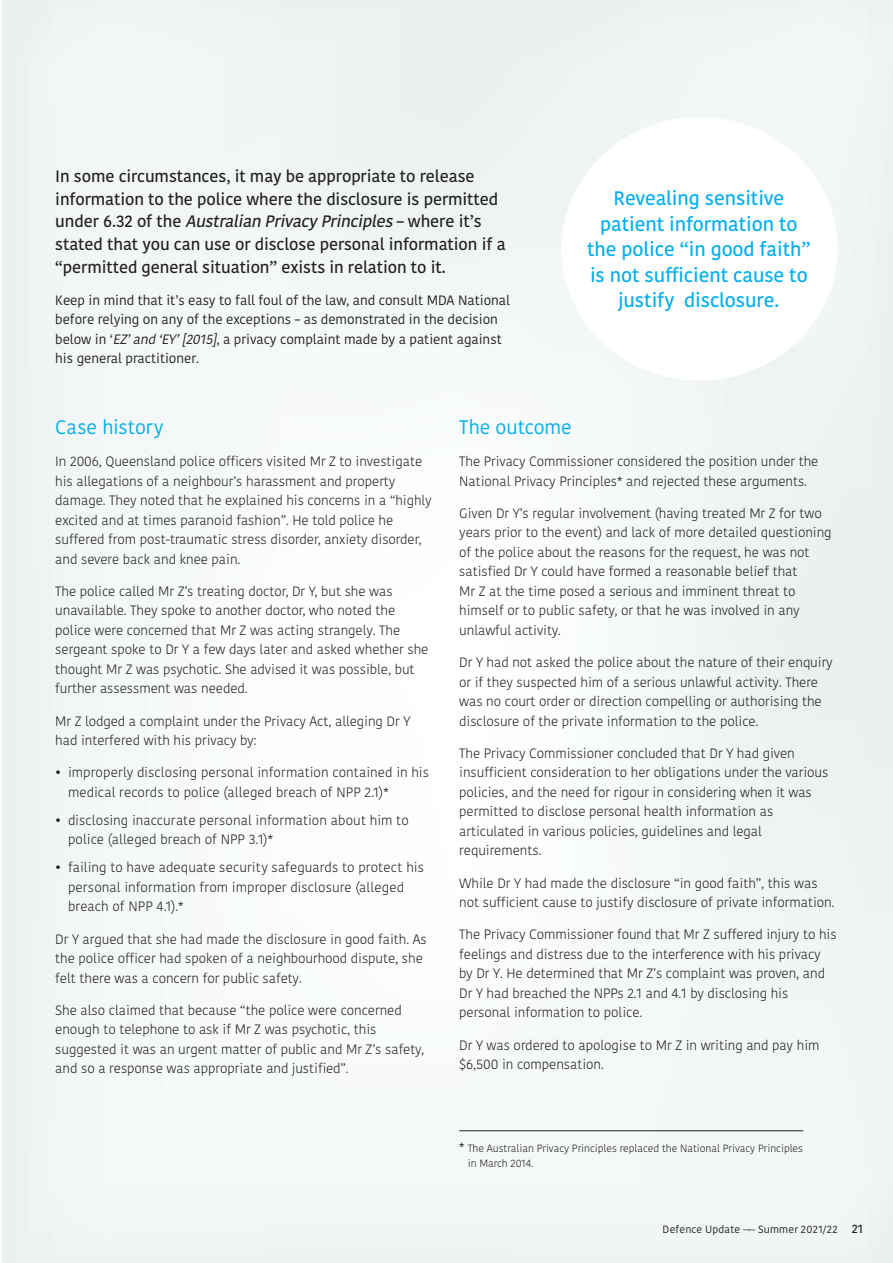
<style>
.page{position:relative;width:893px;height:1263px;background:#fff}
.page>*{position:absolute;margin:0;border:0;box-sizing:border-box;transform-origin:0 0}
.Body_light{font:600 19.5px/25.5px "Kohinoor";letter-spacing:-.005em;color:#00aeef;text-align:center}
.Subhead_1{font:19.5px "Kohinoor";letter-spacing:-.005em;color:#00aeef}
.Body_light-2{font:600 16.5px/22.5px "Kohinoor";letter-spacing:-.005em;color:#231f20}
.Body_light-3{font:300 13.5px/19.5px "Kohinoor";letter-spacing:-.005em;color:#231f20}
.Body_light-4{font:13.5px/19.5px "Kohinoor";letter-spacing:-.005em;color:#231f20}
.Body_light-5{font:300 10.5px/15px "Kohinoor";letter-spacing:-.005em;color:#231f20}
.t1{font:10.5px "Kohinoor";letter-spacing:.015em;color:#231f20}
.s1{font-style:italic}
.s2{font-size:13.5px}
.s3{font-weight:300}
.s4{font-weight:600;font-size:12px}
</style>
<div class="page">
<hr style="left:459px;top:1130px;width:344px;height:1px;background:#231f20">
<p class="Body_light-2" style="left:55px;top:166px;width:452px">In some circumstances, it may be appropriate to release information to the police where the disclosure is permitted u n d e r 6 . 3 2 o f t h e <span class="s1">Australian Privacy Principles</span> – w h e r e i t ’ s stated that you can use or disclose personal information if a “permitted general situation” exists in relation to it.</p>
<p class="Body_light-4" style="left:55px;top:291px;width:456px">Keep in mind that it’s easy to fall foul of the law, and consult MDA National before relying on any of the exceptions – as demonstrated in the decision below in ‘<span class="s1">EZ’and ‘EY’[2015]</span>, a privacy complaint made by a patient against his general practitioner.</p>
<p class="Body_light" style="left:587px;top:186px;width:225px">Revealing sensitive patient information to the police “in good faith” is not sufficient cause to justify disclosure.</p>
<p class="Subhead_1" style="left:55px;top:415px;width:110px">Case history</p>
<p class="Body_light-3" style="left:55px;top:452px;width:378px">In 2006, Queensland police officers visited Mr Z to investigate his allegations of a neighbour’s harassment and property damage. They noted that he explained his concerns in a “highly excited and at times paranoid fashion”. He told police he suffered from post-traumatic stress disorder, anxiety disorder, and severe back and knee pain.</p>
<p class="Body_light-3" style="left:55px;top:582px;width:375px">The police called Mr Z’s treating doctor, Dr Y, but she was unavailable. They spoke to another doctor, who noted the police were concerned that Mr Z was acting strangely. The sergeant spoke to Dr Y a few days later and asked whether she thought Mr Z was psychotic. She advised it was possible, but further assessment was needed.</p>
<p class="Body_light-3" style="left:55px;top:711px;width:357px">Mr Z lodged a complaint under the Privacy Act, alleging Dr Y had interfered with his privacy by:</p>
<p class="Body_light-3" style="left:68px;top:763px;width:363px;text-indent:-13px">• improperly disclosing personal information contained in his medical records to police (alleged breach of NPP 2.1)*</p>
<p class="Body_light-3" style="left:68px;top:811px;width:342px;text-indent:-13px">• disclosing inaccurate personal information about him to police (alleged breach of NPP 3.1)*</p>
<p class="Body_light-3" style="left:68px;top:858px;width:357px;text-indent:-13px">• failing to have adequate security safeguards to protect his personal information from improper disclosure (alleged breach of NPP 4.1).*</p>
<p class="Body_light-3" style="left:55px;top:929px;width:373px">Dr Y argued that she had made the disclosure in good faith. As the police officer had spoken of a neighbourhood dispute, she felt there was a concern for public safety.</p>
<p class="Body_light-3" style="left:55px;top:1001px;width:370px">She also claimed that because “the police were concerned enough to telephone to ask if Mr Z was psychotic, this suggested it was an urgent matter of public and Mr Z’s safety, and so a response was appropriate and justified”.</p>
<p class="Subhead_1" style="left:459px;top:415px;width:114px">The outcome</p>
<p class="Body_light-3" style="left:459px;top:452px;width:361px">The Privacy Commissioner considered the position under the<br>National Privacy Principles* and rejected these arguments.</p>
<p class="Body_light-3" style="left:459px;top:504px;width:374px">Given Dr Y’s regular involvement (having treated Mr Z for two years prior to the event) and lack of more detailed questioning of the police about the reasons for the request, he was not satisfied Dr Y could have formed a reasonable belief that<br>Mr Z at the time posed a serious and imminent threat to himself or to public safety, or that he was involved in any unlawful activity.</p>
<p class="Body_light-3" style="left:459px;top:653px;width:375px">Dr Y had not asked the police about the nature of their enquiry or if they suspected him of a serious unlawful activity. There was no court order or direction compelling or authorising the disclosure of the private information to the police.</p>
<p class="Body_light-3" style="left:459px;top:744px;width:371px">The Privacy Commissioner concluded that Dr Y had given insufficient consideration to her obligations under the various policies, and the need for rigour in considering when it was permitted to disclose personal health information as articulated in various policies, guidelines and legal requirements.</p>
<p class="Body_light-3" style="left:459px;top:873px;width:377px">While Dr Y had made the disclosure “in good faith”, this was not sufficient cause to justify disclosure of private information.</p>
<p class="Body_light-3" style="left:459px;top:925px;width:379px">The Privacy Commissioner found that Mr Z suffered injury to his feelings and distress due to the interference with his privacy by Dr Y. He determined that Mr Z’s complaint was proven, and Dr Y had breached the NPPs 2.1 and 4.1 by disclosing his personal information to police.</p>
<p class="Body_light-3" style="left:459px;top:1035px;width:362px">Dr Y was ordered to apologise to Mr Z in writing and pay him $6,500 in compensation.</p>
<p class="Body_light-5" style="left:468px;top:1141px;width:337px;text-indent:-9px"><span class="s2">*</span> The Australian Privacy Principles replaced the National Privacy Principles in March 2014.</p>
<p class="t1" style="left:663px;top:1223px;width:202px">Defence Update <span class="s3">——</span> Summer 2021/22 <span class="s4">21</span></p>
</div>
